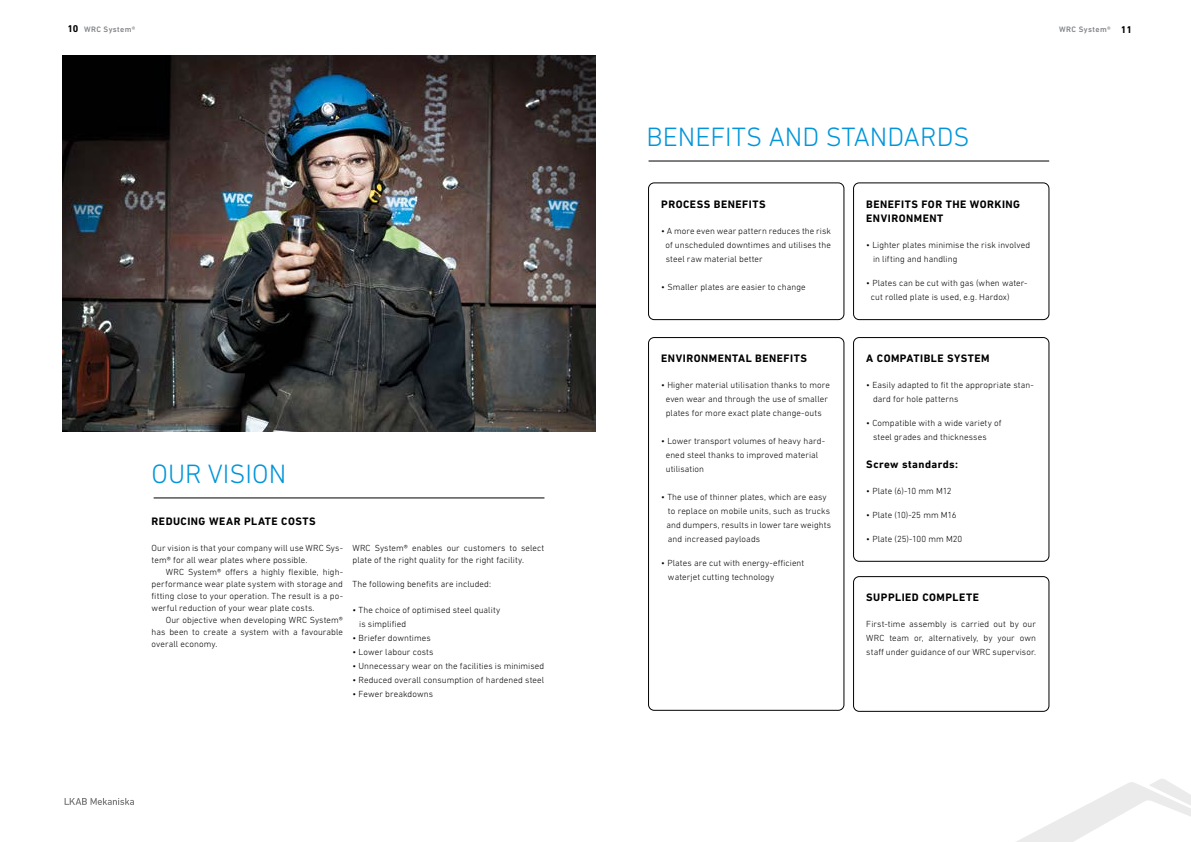
<style>
.page{position:relative;width:1191px;height:842px;background:#fff}
.page>*{position:absolute;margin:0;border:0;box-sizing:border-box;transform-origin:0 0}
.t1{font:300 27px "DIN Next LT Profor LKAB";color:#0095da}
.t2{font:700 11px/14px "DIN Next LT Profor LKAB";letter-spacing:.045em;color:#000}
.t3{font:300 9px/14px "DIN Next LT Profor LKAB";letter-spacing:.01em;color:#000}
.t4{font:500 8px "DIN Next LT Pro";letter-spacing:.05em;color:#808285}
.s1{font-weight:700;font-size:10px;color:#000}
</style>
<div class="page">
<svg style="left:1016px;top:779px;width:175px;height:63px"></svg>
<svg style="left:65px;top:798px;width:69px;height:7px"></svg>
<hr style="left:154px;top:498px;width:390px;height:1px;background:#000">
<div style="left:648px;top:183px;width:196px;height:137px;border:1px solid #000;border-radius:6px"></div>
<div style="left:648px;top:337px;width:196px;height:373px;border:1px solid #000;border-radius:6px"></div>
<div style="left:853px;top:183px;width:196px;height:137px;border:1px solid #000;border-radius:6px"></div>
<div style="left:853px;top:576px;width:196px;height:136px;border:1px solid #000;border-radius:6px"></div>
<div style="left:853px;top:337px;width:196px;height:224px;border:1px solid #000;border-radius:6px"></div>
<hr style="left:648px;top:161px;width:401px;height:1px;background:#000">
<img style="left:62px;top:55px;width:533px;height:377px">
<p class="t4" style="left:67px;top:25px;width:70px"><span class="s1">10</span> WRC System®</p>
<p class="t4" style="left:1059px;top:25px;width:74px">WRC System® <span class="s1">11</span></p>
<h1 class="t1" style="left:646px;top:121px;width:324px">BENEFITS AND STANDARDS</h1>
<h1 class="t1" style="left:152px;top:458px;width:136px">OUR VISION</h1>
<p class="t2" style="left:152px;top:514px;width:166px">REDUCING WEAR PLATE COSTS</p>
<p class="t3" style="left:152px;top:542px;width:193px;line-height:12px">Our vision is that your company will use WRC Sys&shy;tem® for all wear plates where possible.</p>
<p class="t3" style="left:152px;top:566px;width:193px;line-height:12px;text-align:justify;text-indent:14px">WRC System® offers a highly flexible, high&shy;performance wear plate system with storage and fitting close to your operation. The result is a po&shy;werful reduction of your wear plate costs.</p>
<p class="t3" style="left:152px;top:614px;width:193px;line-height:12px;text-align:justify;text-indent:14px">Our objective when developing WRC System® has been to create a system with a favourable overall economy.</p>
<p class="t3" style="left:352px;top:542px;width:193px;line-height:12px">WRC System® enables our customers to select plate of the right quality for the right facility.</p>
<p class="t3" style="left:352px;top:577px;width:140px">The following benefits are included:</p>
<p class="t3" style="left:359px;top:603px;width:143px;text-indent:-7px">• The choice of optimised steel quality is simplified</p>
<p class="t3" style="left:352px;top:631px;width:80px">• Briefer downtimes</p>
<p class="t3" style="left:352px;top:645px;width:83px">• Lower labour costs</p>
<p class="t3" style="left:352px;top:659px;width:193px">• Unnecessary wear on the facilities is minimised</p>
<p class="t3" style="left:352px;top:673px;width:193px">• Reduced overall consumption of hardened steel</p>
<p class="t3" style="left:352px;top:687px;width:82px">• Fewer breakdowns</p>
<p class="t2" style="left:661px;top:197px;width:106px">PROCESS BENEFITS</p>
<p class="t3" style="left:665px;top:223px;width:167px;text-align:justify;text-indent:-4px">• A more even wear pattern reduces the risk of unscheduled downtimes and utilises the steel raw material better</p>
<p class="t3" style="left:661px;top:279px;width:146px">• Smaller plates are easier to change</p>
<p class="t2" style="left:661px;top:351px;width:147px">ENVIRONMENTAL BENEFITS</p>
<p class="t3" style="left:661px;top:378px;width:170px;text-align:center">• Higher material utilisation thanks to more even wear and through the use of smaller plates for more exact plate change-outs</p>
<p class="t3" style="left:666px;top:434px;width:161px;text-indent:-4px">• Lower transport volumes of heavy hard&shy;ened steel thanks to improved material utilisation</p>
<p class="t3" style="left:666px;top:490px;width:166px;text-indent:-5px">• The use of thinner plates, which are easy to replace on mobile units, such as trucks and dumpers, results in lower tare weights and increased payloads</p>
<p class="t3" style="left:668px;top:556px;width:138px;text-indent:-7px">• Plates are cut with energy-efficient waterjet cutting technology</p>
<p class="t2" style="left:866px;top:197px;width:155px">BENEFITS FOR THE WORKING<br>ENVIRONMENT</p>
<p class="t3" style="left:873px;top:237px;width:159px;text-indent:-7px">• Lighter plates minimise the risk involved in lifting and handling</p>
<p class="t3" style="left:870px;top:275px;width:158px;text-indent:-4px">• Plates can be cut with gas (when water&shy;cut rolled plate is used, e.g. Hardox)</p>
<p class="t2" style="left:866px;top:351px;width:125px">A COMPATIBLE SYSTEM</p>
<p class="t3" style="left:873px;top:378px;width:162px;text-indent:-7px">• Easily adapted to fit the appropriate stan&shy;dard for hole patterns</p>
<p class="t3" style="left:873px;top:416px;width:130px;text-indent:-7px">• Compatible with a wide variety of steel grades and thicknesses</p>
<p class="t2" style="left:866px;top:457px;width:93px">Screw standards:</p>
<p class="t3" style="left:866px;top:484px;width:87px">• Plate (6)-10 mm M12</p>
<p class="t3" style="left:866px;top:508px;width:92px">• Plate (10)-25 mm M16</p>
<p class="t3" style="left:866px;top:532px;width:98px">• Plate (25)-100 mm M20</p>
<p class="t2" style="left:866px;top:590px;width:114px">SUPPLIED COMPLETE</p>
<p class="t3" style="left:866px;top:617px;width:171px;text-align:justify">First-time assembly is carried out by our WRC team or, alternatively, by your own staff under guidance of our WRC supervisor.</p>
</div>
